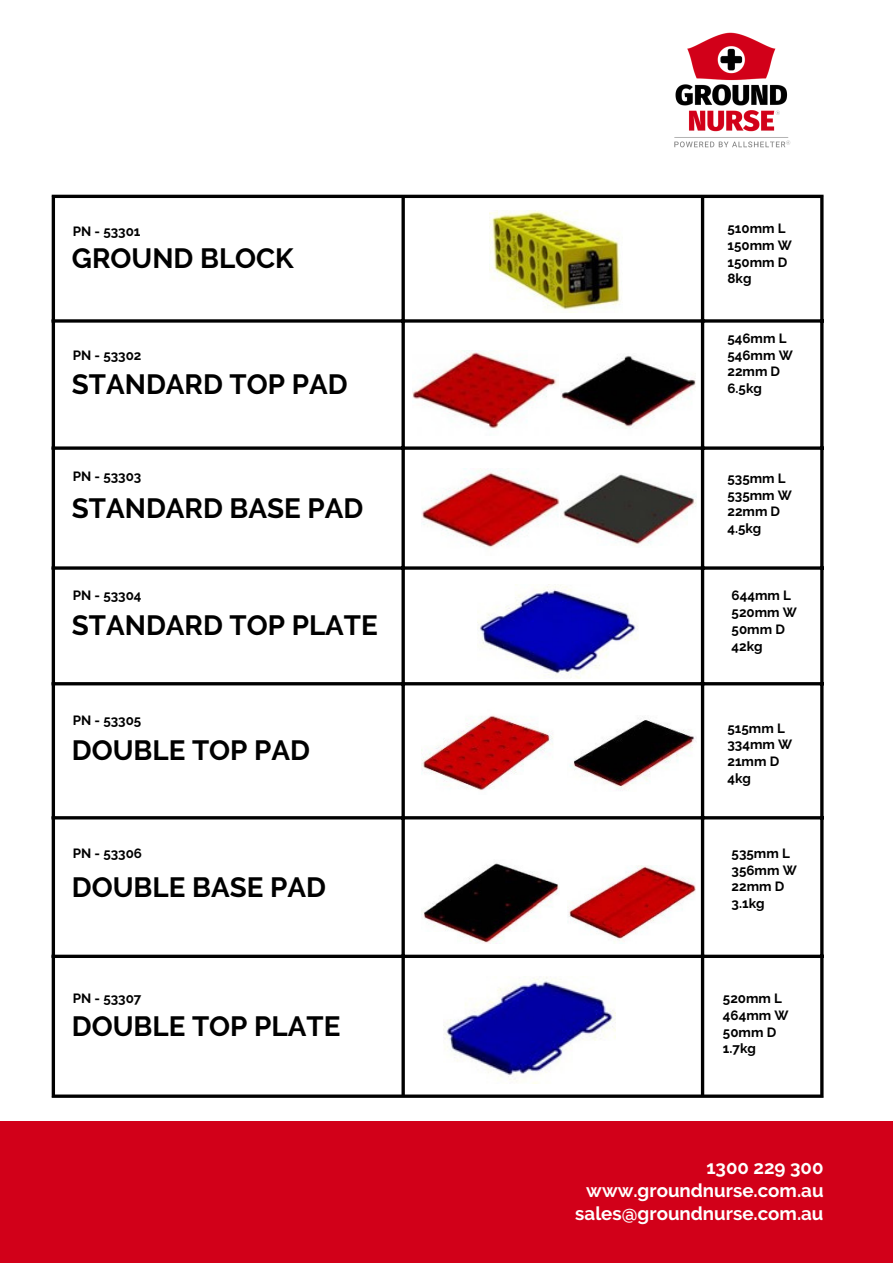
<style>
.page{position:relative;width:893px;height:1263px;background:#fff}
.page>*{position:absolute;margin:0;border:0;box-sizing:border-box;transform-origin:0 0}
.t1{font:700 27.75px "Raleway";color:#000}
.t2{font:700 18.67px/23px "Raleway";color:#fff;text-align:right}
.t3{font:700 13.35px/16.7px "Raleway";color:#000}
</style>
<div class="page">
<div style="left:0;top:1121px;width:893px;height:142px;background:#d20019"></div>
<img style="left:674px;top:32px;width:117px;height:116px">
<hr style="left:52px;top:198px;width:3px;height:896px;background:#000">
<svg style="left:401px;top:198px;width:4px;height:896px;background:#292929"></svg>
<hr style="left:701px;top:198px;width:3px;height:896px;background:#000">
<hr style="left:820px;top:198px;width:3px;height:896px;background:#000">
<hr style="left:52px;top:195px;width:771px;height:3px;background:#000">
<svg style="left:55px;top:319px;width:765px;height:4px;background:#292929"></svg>
<svg style="left:55px;top:446px;width:765px;height:4px;background:#292929"></svg>
<svg style="left:55px;top:566px;width:765px;height:4px;background:#292929"></svg>
<hr style="left:52px;top:682px;width:771px;height:3px;background:#000">
<hr style="left:52px;top:816px;width:771px;height:3px;background:#000">
<hr style="left:52px;top:955px;width:771px;height:3px;background:#000">
<svg style="left:52px;top:1094px;width:771px;height:4px;background:#282828"></svg>
<img style="left:443px;top:977px;width:172px;height:106px">
<img style="left:421px;top:863px;width:138px;height:80px">
<img style="left:568px;top:866px;width:127px;height:76px">
<img style="left:421px;top:715px;width:132px;height:76px">
<img style="left:569px;top:719px;width:127px;height:72px">
<img style="left:478px;top:585px;width:160px;height:93px">
<img style="left:421px;top:468px;width:139px;height:80px">
<img style="left:561px;top:474px;width:135px;height:72px">
<img style="left:413px;top:351px;width:144px;height:78px">
<img style="left:561px;top:355px;width:134px;height:74px">
<img style="left:489px;top:211px;width:132px;height:102px">
<h1 class="t3" style="left:73px;top:223px;width:69px">PN - 53301</h1>
<p class="t1" style="left:72px;top:242px;width:223px">GROUND BLOCK</p>
<p class="t3" style="left:73px;top:347px;width:70px">PN - 53302</p>
<p class="t1" style="left:72px;top:368px;width:277px">STANDARD TOP PAD</p>
<p class="t3" style="left:73px;top:467px;width:70px">PN - 53303</p>
<p class="t1" style="left:72px;top:491px;width:293px">STANDARD BASE PAD</p>
<p class="t3" style="left:73px;top:587px;width:70px">PN - 53304</p>
<p class="t1" style="left:72px;top:609px;width:307px">STANDARD TOP PLATE</p>
<p class="t3" style="left:73px;top:711px;width:70px">PN - 53305</p>
<p class="t1" style="left:72px;top:734px;width:240px">DOUBLE TOP PAD</p>
<p class="t3" style="left:73px;top:845px;width:71px">PN - 53306</p>
<p class="t1" style="left:72px;top:870px;width:255px">DOUBLE BASE PAD</p>
<p class="t3" style="left:73px;top:990px;width:70px">PN - 53307</p>
<p class="t1" style="left:72px;top:1010px;width:270px">DOUBLE TOP PLATE</p>
<p class="t3" style="left:727px;top:220px;width:66px">510mm L<br>150mm W</p>
<p class="t3" style="left:727px;top:254px;width:61px">150mm D</p>
<p class="t3" style="left:727px;top:270px;width:26px">8kg</p>
<p class="t3" style="left:727px;top:330px;width:67px">546mm L<br>546mm W<br>22mm D<br>6.5kg</p>
<p class="t3" style="left:727px;top:470px;width:66px">535mm L<br>535mm W</p>
<p class="t3" style="left:727px;top:503px;width:54px">22mm D<br>4.5kg</p>
<p class="t3" style="left:731px;top:587px;width:67px">644mm L<br>520mm W<br>50mm D</p>
<p class="t3" style="left:731px;top:637px;width:33px">42kg</p>
<p class="t3" style="left:727px;top:719px;width:66px">515mm L<br>334mm W<br>21mm D</p>
<p class="t3" style="left:727px;top:769px;width:25px">4kg</p>
<p class="t3" style="left:731px;top:845px;width:67px">535mm L<br>356mm W</p>
<p class="t3" style="left:731px;top:878px;width:54px">22mm D</p>
<p class="t3" style="left:731px;top:895px;width:34px">3.1kg</p>
<p class="t3" style="left:723px;top:990px;width:67px">520mm L<br>464mm W<br>50mm D</p>
<p class="t3" style="left:723px;top:1040px;width:35px">1.7kg</p>
<p class="t2" style="left:575px;top:1156px;width:250px">1300 229 300 www.groundnurse.com.au sales@groundnurse.com.au</p>
</div>
